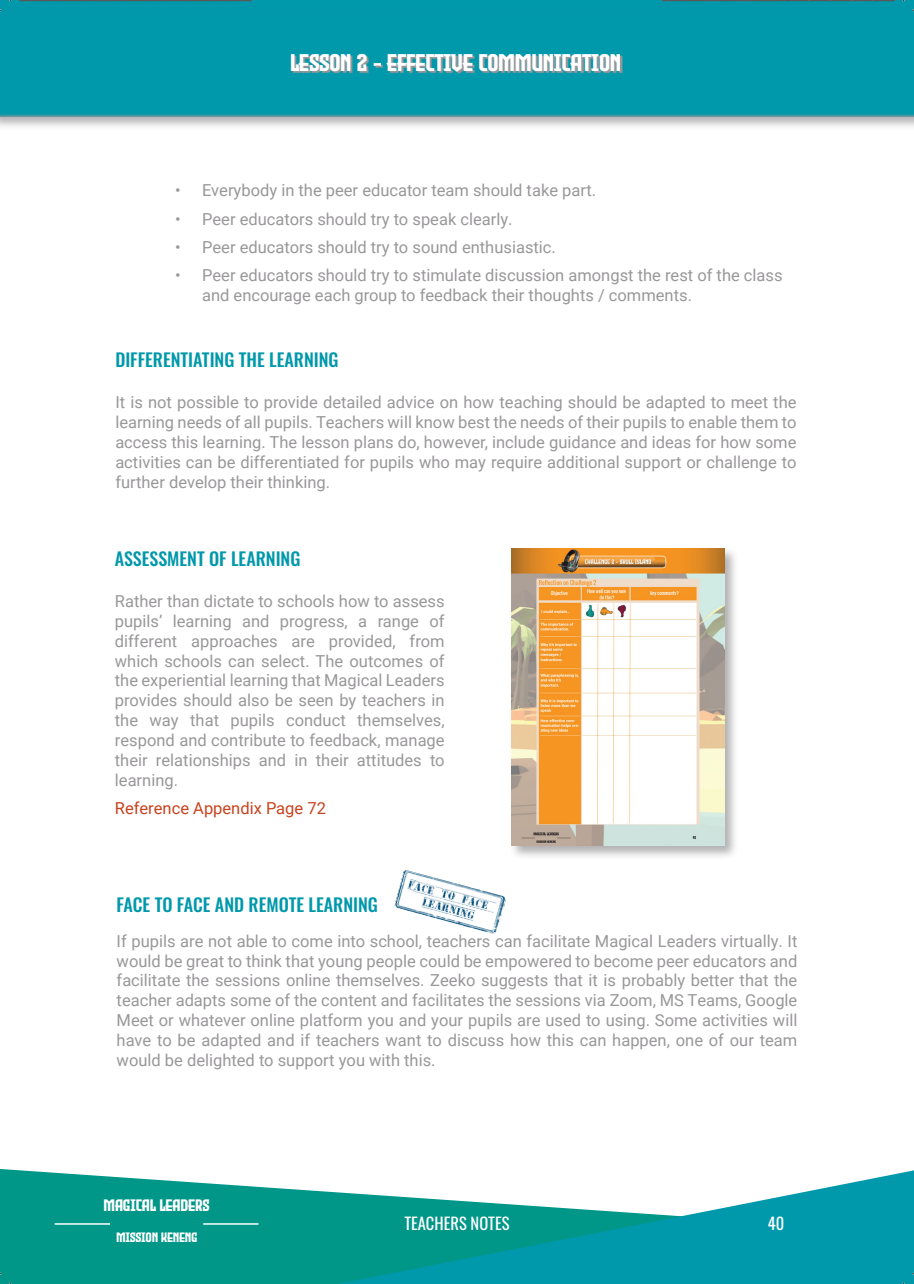
<style>
.page{position:relative;width:914px;height:1284px;background:#fff}
.page>*{position:absolute;margin:0;border:0;box-sizing:border-box;transform-origin:0 0}
.t1{font:24px "Evil Empire";color:#fff}
.t2{font:500 18px "Oswald";color:#0098ab}
.t3{font:16.5px/19.8px "Roboto";color:#999799;text-align:justify}
.t4{font:16.5px "Roboto";color:#c8421d}
.t5{font:16.5px "Oswald";color:#fff}
.t6{font:16.5px "Evil Empire";color:#fff}
.t7{font:13.5px "Evil Empire";color:#fff}
</style>
<div class="page">
<svg style="left:0;top:1169px;width:281px;height:114px;background:#16a093"></svg>
<svg style="left:281px;top:1170px;width:632px;height:113px"></svg>
<hr style="left:55px;top:1223px;width:55px;height:1px;background:#fff">
<hr style="left:203px;top:1223px;width:55px;height:1px;background:#fff">
<div style="left:0;top:0;width:913px;height:117px;background:#0098ab"></div>
<div style="left:0;top:8px;width:913px;height:122px;background:#999799;opacity:.75"></div>
<svg style="left:0;top:9px;width:913px;height:107px"></svg>
<svg style="left:292px;top:55px;width:330px;height:19px"></svg>
<img style="left:394px;top:870px;width:112px;height:64px">
<div style="left:509px;top:546px;width:229px;height:314px;background:#999799;opacity:.75"></div>
<img style="left:511px;top:548px;width:213px;height:297px">
<svg style="left:19px;top:0;width:233px;height:1px"></svg>
<svg style="left:662px;top:0;width:232px;height:1px"></svg>
<h1 class="t1" style="left:291px;top:50px;width:332px">LESSON 2 - EFFECTIVE COMMUNICATION</h1>
<p class="t3" style="left:175px;top:180px;width:422px">• Everybody in the peer educator team should take part.</p>
<p class="t3" style="left:175px;top:208px;width:339px">• Peer educators should try to speak clearly.</p>
<p class="t3" style="left:175px;top:237px;width:382px">• Peer educators should try to sound enthusiastic.</p>
<p class="t3" style="left:202px;top:265px;width:582px;text-indent:-27px">• Peer educators should try to stimulate discussion amongst the rest of the class and encourage each group to feedback their thoughts / comments.</p>
<p class="t2" style="left:115px;top:350px;width:225px">DIFFERENTIATING THE LEARNING</p>
<p class="t3" style="left:115px;top:392px;width:682px">It is not possible to provide detailed advice on how teaching should be adapted to meet the learning needs of all pupils. Teachers will know best the needs of their pupils to enable them to access this learning. The lesson plans do, however, include guidance and ideas for how some activities can be differentiated for pupils who may require additional support or challenge to further develop their thinking.</p>
<p class="t2" style="left:115px;top:549px;width:187px">ASSESSMENT OF LEARNING</p>
<p class="t3" style="left:115px;top:591px;width:331px">Rather than dictate to schools how to assess pupils’ learning and progress, a range of different approaches are provided, from which schools can select. The outcomes of the experiential learning that Magical Leaders provides should also be seen by teachers in the way that pupils conduct themselves, respond and contribute to feedback, manage their relationships and in their attitudes to learning.</p>
<p class="t4" style="left:115px;top:796px;width:212px">Reference Appendix Page 72</p>
<p class="t2" style="left:117px;top:895px;width:263px">FACE TO FACE AND REMOTE LEARNING</p>
<p class="t3" style="left:117px;top:930px;width:682px">If pupils are not able to come into school, teachers can facilitate Magical Leaders virtually. It would be great to think that young people could be empowered to become peer educators and facilitate the sessions online themselves. Zeeko suggests that it is probably better that the teacher adapts some of the content and facilitates the sessions via Zoom, MS Teams, Google Meet or whatever online platform you and your pupils are used to using. Some activities will have to be adapted and if teachers want to discuss how this can happen, one of our team would be delighted to support you with this.</p>
<p class="t6" style="left:104px;top:1196px;width:107px">MAGICAL LEADERS</p>
<p class="t7" style="left:117px;top:1230px;width:83px">MISSION KENENG</p>
<p class="t5" style="left:404px;top:1208px;width:107px">TEACHERS NOTES</p>
<p class="t5" style="left:767px;top:1208px;width:18px">40</p>
</div>
